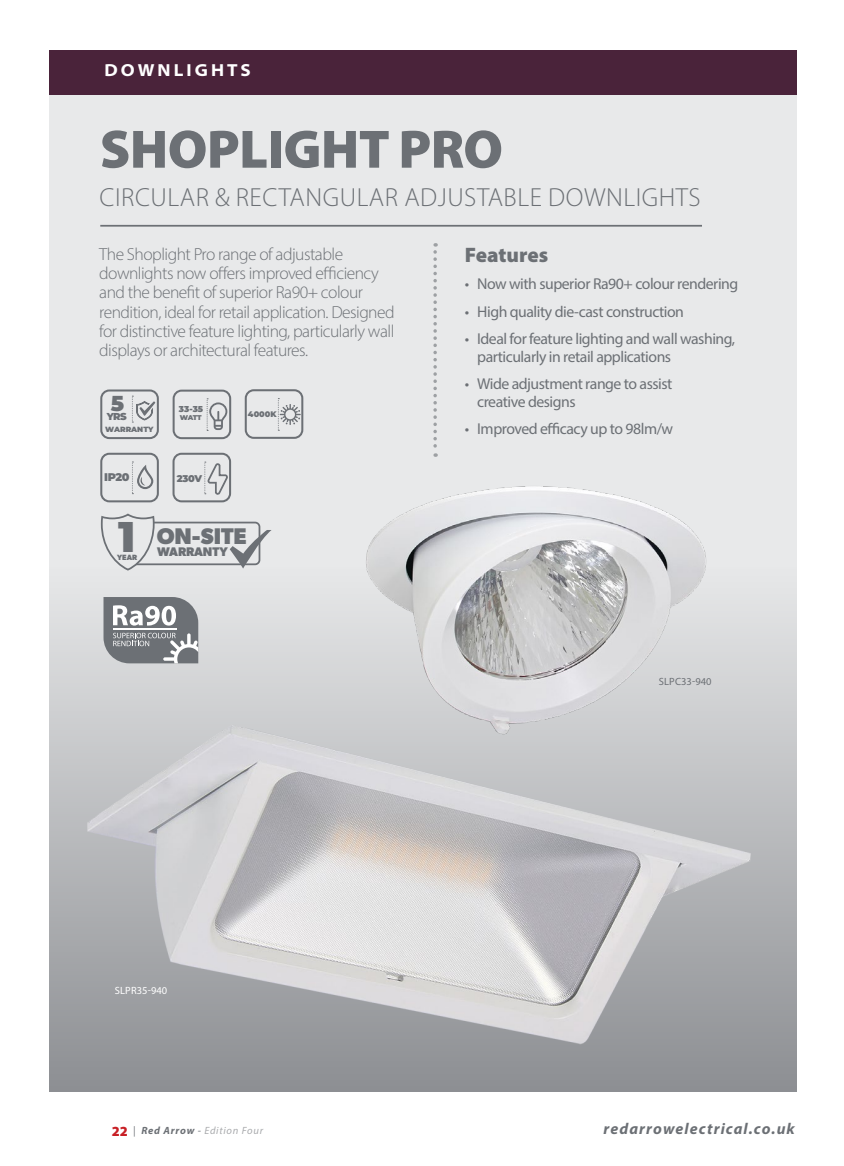
<style>
.page{position:relative;width:844px;height:1166px;background:#fff}
.page>*{position:absolute;margin:0;border:0;box-sizing:border-box;transform-origin:0 0}
.t1{font:900 54.43px "Myriad Pro";letter-spacing:-.01em;color:#6c7075}
.t2{font:700 43.57px "Gibson";color:#6c7075}
.t3{font:300 26.25px "Myriad Pro";letter-spacing:.02em;color:#6c7075}
.t4{font:700 22.75px "Gibson";color:#6c7075}
.t5{font:900 21px "Myriad Pro";color:#6c7075}
.t6{font:300 17.5px/19.2px "Myriad Pro";letter-spacing:-.03em;color:#6c7075}
.t7{font:700 semi-expanded 17.5px "Myriad Pro";letter-spacing:.175em;color:#fff}
.t8{font:15.75px/17.5px "Myriad Pro";letter-spacing:-.03em;color:#6c7075}
.t9{font:italic 700 15.75px "Myriad Pro";letter-spacing:.07em;color:#6c7075}
.t10{font:700 12.6px "Gibson";color:#6c7075}
.t11{font:900 11.2px "Montserrat";color:#6c7075}
.t12{font:italic 10.5px "Myriad Pro";letter-spacing:.07em;color:#a9aaad}
.t13{font:10.5px "Myriad Pro";letter-spacing:.01em;color:#6c7075}
.t14{font:10.5px "Myriad Pro";letter-spacing:.01em;color:#fff}
.t15{font:900 9.97px "Montserrat";color:#6c7075}
.t16{font:900 9.8px "Montserrat";color:#6c7075}
.t17{font:900 8.58px "Montserrat";color:#6c7075}
.t18{font:900 8.05px "Montserrat";color:#6c7075}
.t19{font:700 7.7px "Gibson";color:#6c7075}
.t20{font:900 7.52px "Montserrat";letter-spacing:-.005em;color:#6c7075}
.t21{font:900 7px "Montserrat";color:#6c7075}
.s1{font-weight:900;font-style:normal;font-size:14px;color:#c82026}
.s2{color:#6c7075}
.s3{font-weight:700;color:#6c7075}
</style>
<div class="page">
<div style="left:50px;top:50px;width:746px;height:1041px;background:#e8e9ea"></div>
<div style="left:50px;top:567px;width:746px;height:524px;background:linear-gradient(to bottom,#e7e8e9,#8d8f93)"></div>
<hr style="left:100px;top:225px;width:601px;height:2px;background:#6c7075">
<div style="left:50px;top:50px;width:746px;height:45px;background:#4a233a"></div>
<svg style="left:433px;top:243px;width:4px;height:196px"></svg>
<img style="left:82px;top:677px;width:669px;height:414px">
<img style="left:336px;top:439px;width:399px;height:319px">
<div style="left:245px;top:389px;width:58px;height:50px;border:2px solid #6c7075;border-radius:8px"></div>
<svg style="left:278px;top:398px;width:22px;height:33px"></svg>
<div style="left:172px;top:390px;width:59px;height:49px;border:2px solid #6c7075;border-radius:8px"></div>
<svg style="left:207px;top:398px;width:20px;height:33px"></svg>
<div style="left:100px;top:389px;width:59px;height:50px;border:2px solid #6c7075;border-radius:8px"></div>
<svg style="left:132px;top:396px;width:23px;height:27px"></svg>
<div style="left:100px;top:453px;width:59px;height:49px;border:2px solid #6c7075;border-radius:8px"></div>
<svg style="left:132px;top:461px;width:21px;height:33px"></svg>
<div style="left:172px;top:453px;width:59px;height:49px;border:2px solid #6c7075;border-radius:8px"></div>
<svg style="left:204px;top:462px;width:25px;height:34px"></svg>
<svg style="left:103px;top:597px;width:95px;height:66px;background:#8f9296"></svg>
<svg style="left:100px;top:513px;width:171px;height:58px"></svg>
<p class="t7" style="left:104px;top:59px;width:148px">DOWNLIGHTS</p>
<h1 class="t1" style="left:100px;top:113px;width:404px">SHOPLIGHT PRO</h1>
<h3 class="t3" style="left:99px;top:182px;width:602px">CIRCULAR &amp; RECTANGULAR ADJUSTABLE DOWNLIGHTS</h3>
<p class="t6" style="left:99px;top:244px;width:297px">The Shoplight Pro range of adjustable downlights now offers improved efficiency and the benefit of superior Ra90+ colour rendition, ideal for retail application. Designed for distinctive feature lighting, particularly wall displays or architectural features.</p>
<p class="t15" style="left:107px;top:409px;width:22px"><sup>5</sup>YRS</p>
<p class="t20" style="left:105px;top:423px;width:50px">WARRANTY</p>
<p class="t17" style="left:179px;top:402px;width:26px">33-35</p>
<p class="t21" style="left:180px;top:412px;width:23px">WATT</p>
<p class="t18" style="left:248px;top:408px;width:30px">4000K</p>
<p class="t11" style="left:104px;top:469px;width:27px">IP20</p>
<p class="t16" style="left:177px;top:471px;width:27px">230V</p>
<h2 class="t2" style="left:115px;top:511px;width:23px">1</h2>
<p class="t19" style="left:117px;top:553px;width:21px">YEAR</p>
<h3 class="t4" style="left:157px;top:523px;width:92px">ON-SITE</h3>
<p class="t10" style="left:157px;top:544px;width:72px">WARRANTY</p>
<p class="t5" style="left:465px;top:241px;width:85px">Features</p>
<p class="t8" style="left:465px;top:275px;width:275px">• Now with superior Ra90+ colour rendering</p>
<p class="t8" style="left:465px;top:302px;width:220px">• High quality die-cast construction</p>
<p class="t8" style="left:477px;top:330px;width:259px;text-indent:-12px">• Ideal for feature lighting and wall washing, particularly in retail applications</p>
<p class="t8" style="left:477px;top:375px;width:197px;text-indent:-12px">• Wide adjustment range to assist creative designs</p>
<p class="t8" style="left:465px;top:420px;width:210px">• Improved efficacy up to 98lm/w</p>
<p class="t13" style="left:658px;top:675px;width:54px">SLPC33-940</p>
<p class="t14" style="left:115px;top:984px;width:54px">SLPR35-940</p>
<p class="t12" style="left:112px;top:1124px;width:153px"><span class="s1">22</span> <span class="s2">|</span> <span class="s3">Red Arrow</span> <span class="s2">-</span> Edition Four</p>
<p class="t9" style="left:603px;top:1118px;width:193px">redarrowelectrical.co.uk</p>
</div>
